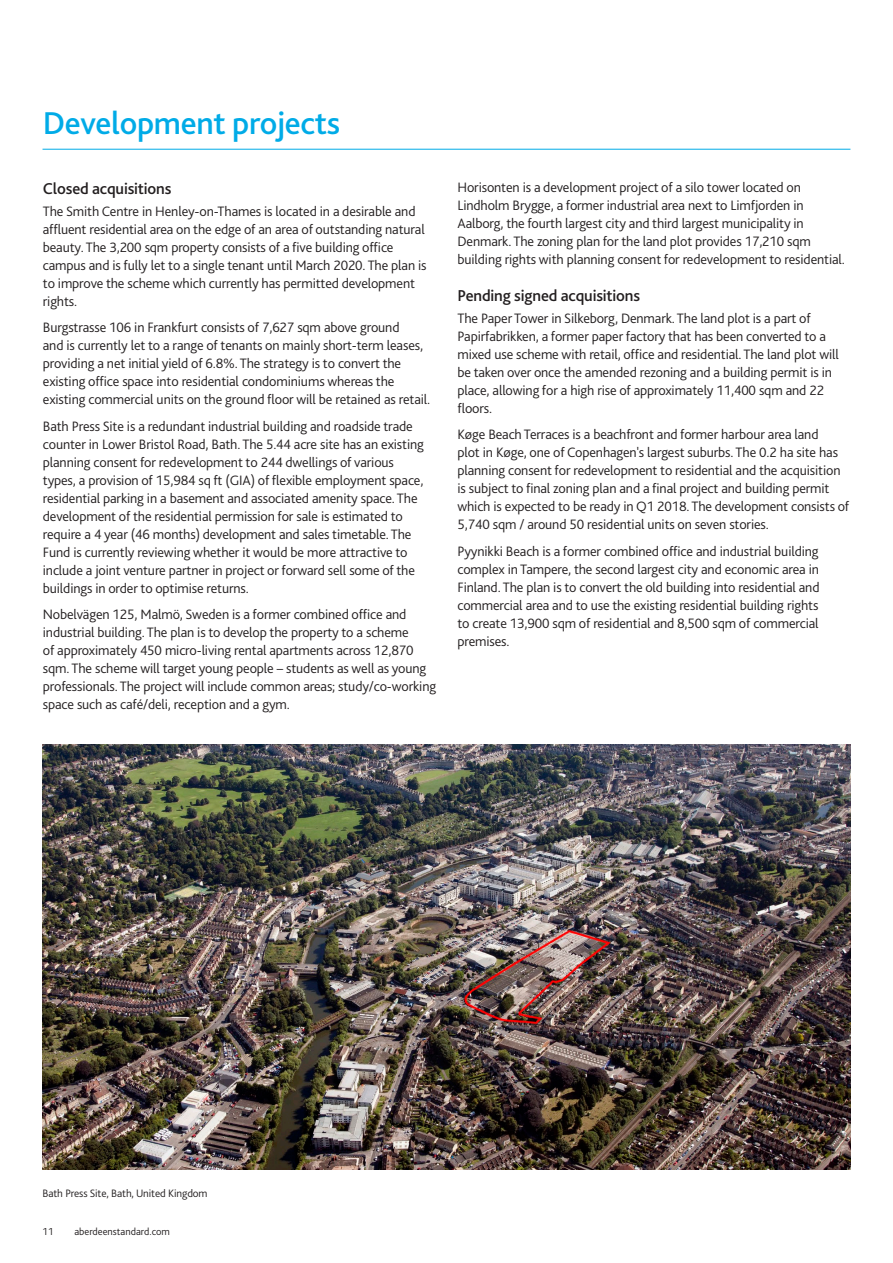
<style>
.page{position:relative;width:893px;height:1263px;background:#fff}
.page>*{position:absolute;margin:0;border:0;box-sizing:border-box;transform-origin:0 0}
.AAM-Lit_Heading_22pt{font:500 33px "Bliss 2";letter-spacing:-.01em;color:#00abe7}
.AAM-Lit_Subhead_11pt{font:500 16.5px "Bliss 2";letter-spacing:-.01em;color:#231f20}
.AAM-Lit_Body_9_5pt_L{font:300 14.25px/18px "Bliss 2";letter-spacing:-.01em;color:#231f20}
.C-Main_Heading-Black{font:300 11.25px "Bliss 2";letter-spacing:-.01em;color:#231f20}
.t1{font:300 10.5px "Bliss 2";color:#231f20}
</style>
<div class="page">
<hr style="left:43px;top:149px;width:807px;height:1px;background:#00abe7">
<img style="left:43px;top:744px;width:808px;height:425px">
<p class="AAM-Lit_Heading_22pt" style="left:43px;top:102px;width:299px">Development projects</p>
<p class="AAM-Lit_Subhead_11pt" style="left:43px;top:178px;width:130px">Closed acquisitions</p>
<p class="AAM-Lit_Body_9_5pt_L" style="left:43px;top:202px;width:385px">The Smith Centre in Henley-on-Thames is located in a desirable and affluent residential area on the edge of an area of outstanding natural beauty. The 3,200 sqm property consists of a five building office campus and is fully let to a single tenant until March 2020. The plan is to improve the scheme which currently has permitted development rights.</p>
<p class="AAM-Lit_Body_9_5pt_L" style="left:43px;top:318px;width:389px">Burgstrasse 106 in Frankfurt consists of 7,627 sqm above ground<br>and is currently let to a range of tenants on mainly short-term leases, providing a net initial yield of 6.8%. The strategy is to convert the existing office space into residential condominiums whereas the existing commercial units on the ground floor will be retained as retail.</p>
<p class="AAM-Lit_Body_9_5pt_L" style="left:43px;top:417px;width:382px">Bath Press Site is a redundant industrial building and roadside trade counter in Lower Bristol Road, Bath. The 5.44 acre site has an existing planning consent for redevelopment to 244 dwellings of various types, a provision of 15,984 sq ft (GIA) of flexible employment space, residential parking in a basement and associated amenity space. The development of the residential permission for sale is estimated to require a 4 year (46 months) development and sales timetable. The Fund is currently reviewing whether it would be more attractive to include a joint venture partner in project or forward sell some of the buildings in order to optimise returns.</p>
<p class="AAM-Lit_Body_9_5pt_L" style="left:43px;top:605px;width:395px">Nobelvägen 125, Malmö, Sweden is a former combined office and industrial building. The plan is to develop the property to a scheme<br>of approximately 450 micro-living rental apartments across 12,870 sqm. The scheme will target young people – students as well as young professionals. The project will include common areas; study/co-working space such as café/deli, reception and a gym.</p>
<p class="AAM-Lit_Body_9_5pt_L" style="left:457px;top:177px;width:389px">Horisonten is a development project of a silo tower located on Lindholm Brygge, a former industrial area next to Limfjorden in Aalborg, the fourth largest city and third largest municipality in Denmark. The zoning plan for the land plot provides 17,210 sqm building rights with planning consent for redevelopment to residential.</p>
<p class="AAM-Lit_Subhead_11pt" style="left:457px;top:285px;width:184px">Pending signed acquisitions</p>
<p class="AAM-Lit_Body_9_5pt_L" style="left:457px;top:309px;width:383px">The Paper Tower in Silkeborg, Denmark. The land plot is a part of Papirfabrikken, a former paper factory that has been converted to a mixed use scheme with retail, office and residential. The land plot will be taken over once the amended rezoning and a building permit is in place, allowing for a high rise of approximately 11,400 sqm and 22 floors.</p>
<p class="AAM-Lit_Body_9_5pt_L" style="left:457px;top:425px;width:393px">Køge Beach Terraces is a beachfront and former harbour area land<br>plot in Køge, one of Copenhagen's largest suburbs. The 0.2 ha site has planning consent for redevelopment to residential and the acquisition is subject to final zoning plan and a final project and building permit which is expected to be ready in Q1 2018. The development consists of 5,740 sqm / around 50 residential units on seven stories.</p>
<p class="AAM-Lit_Body_9_5pt_L" style="left:457px;top:542px;width:364px;text-align:justify">Pyynikki Beach is a former combined office and industrial building complex in Tampere, the second largest city and economic area in Finland. The plan is to convert the old building into residential and commercial area and to use the existing residential building rights to create 13,900 sqm of residential and 8,500 sqm of commercial premises.</p>
<p class="C-Main_Heading-Black" style="left:43px;top:1186px;width:167px">Bath Press Site, Bath, United Kingdom</p>
<p class="t1" style="left:43px;top:1225px;width:12px">11</p>
<p class="t1" style="left:74px;top:1225px;width:97px">aberdeenstandard.com</p>
</div>
